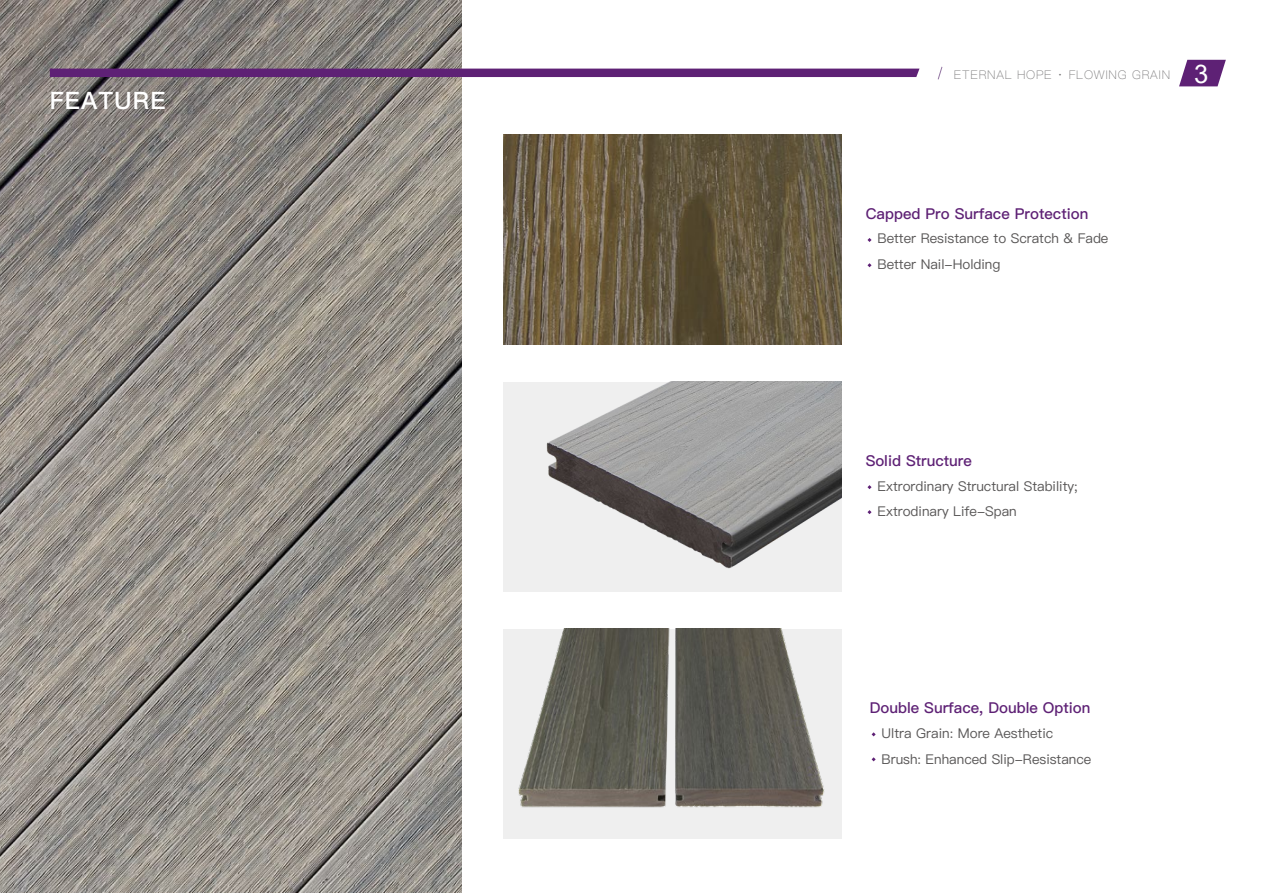
<style>
.page{position:relative;width:1263px;height:893px;background:#fff}
.page>*{position:absolute;margin:0;border:0;box-sizing:border-box;transform-origin:0 0}
.t1{font:24px "Ping Fang SC Heavy";letter-spacing:.04em;color:#fff}
.t2{font:15px "Ping Fang SC Bold";color:#5e2175}
.t3{font:13.5px/25.8px "Ping Fang SC Medium";color:#595757}
.t4{font:12px "Ping Fang SC Light";letter-spacing:.06em;color:#717071}
.s1{font-family:"Arial";font-size:25.65px;color:#fff}
</style>
<div class="page">
<img style="left:0;top:0;width:461px;height:893px">
<div style="left:50px;top:69px;width:869px;height:8px;background:#5e2175"></div>
<svg style="left:1179px;top:60px;width:47px;height:26px"></svg>
<svg style="left:937px;top:66px;width:5px;height:14px"></svg>
<svg style="left:867px;top:238px;width:4px;height:4px"></svg>
<svg style="left:867px;top:263px;width:4px;height:4px"></svg>
<img style="left:503px;top:135px;width:339px;height:209px">
<svg style="left:867px;top:485px;width:4px;height:4px"></svg>
<svg style="left:867px;top:510px;width:4px;height:4px"></svg>
<div style="left:503px;top:382px;width:339px;height:209px;background:#efefef"></div>
<img style="left:546px;top:382px;width:296px;height:187px">
<svg style="left:872px;top:732px;width:4px;height:4px"></svg>
<svg style="left:872px;top:757px;width:4px;height:4px"></svg>
<div style="left:503px;top:629px;width:339px;height:210px;background:#efefef"></div>
<img style="left:518px;top:628px;width:306px;height:180px">
<h1 class="t1" style="left:50px;top:86px;width:117px">FEATURE</h1>
<p class="t4" style="left:954px;top:67px;width:256px">ETERNAL HOPE · FLOWING GRAIN <span class="s1">3</span></p>
<p class="t2" style="left:866px;top:205px;width:224px">Capped Pro Surface Protection</p>
<p class="t3" style="left:877px;top:226px;width:232px">Better Resistance to Scratch &amp; Fade<br>Better Nail-Holding</p>
<p class="t2" style="left:866px;top:452px;width:108px">Solid Structure</p>
<p class="t3" style="left:877px;top:473px;width:202px">Extrordinary Structural Stability;<br>Extrodinary Life-Span</p>
<p class="t2" style="left:870px;top:699px;width:222px">Double Surface, Double Option</p>
<p class="t3" style="left:882px;top:720px;width:211px">Ultra Grain: More Aesthetic<br>Brush: Enhanced Slip-Resistance</p>
</div>
